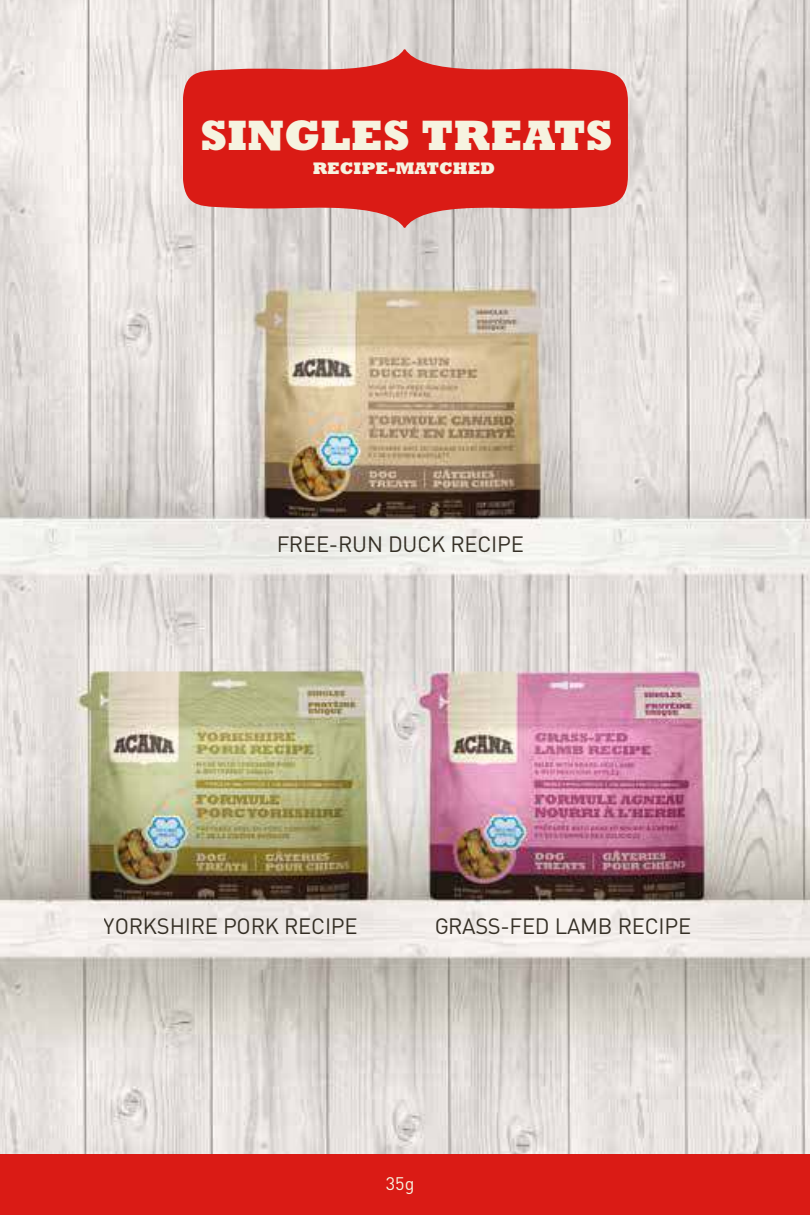
<style>
.page{position:relative;width:810px;height:1215px;background:#fff}
.page>*{position:absolute;margin:0;border:0;box-sizing:border-box;transform-origin:0 0}
.t1{font:800 43.2px "Rockwell Std";color:#f6f3e0}
.t2{font:22.05px "DIN";letter-spacing:-.01em;color:#130d02}
.t3{font:18px "DIN";color:#f6f3e0}
.t4{font:800 17.1px "Rockwell Std";color:#f6f3e0}
</style>
<div class="page">
<img style="left:0;top:0;width:810px;height:1154px">
<div style="left:0;top:1154px;width:810px;height:61px;background:#da1b15"></div>
<svg style="left:183px;top:49px;width:445px;height:179px;background:#da433e"></svg>
<h1 class="t1" style="left:201px;top:119px;width:414px">SINGLES TREATS</h1>
<p class="t4" style="left:313px;top:162px;width:184px">RECIPE-MATCHED</p>
<p class="t2" style="left:276px;top:532px;width:249px">FREE-RUN DUCK RECIPE</p>
<p class="t2" style="left:104px;top:914px;width:255px">YORKSHIRE PORK RECIPE</p>
<p class="t2" style="left:434px;top:914px;width:259px">GRASS-FED LAMB RECIPE</p>
<p class="t3" style="left:386px;top:1176px;width:30px">35g</p>
</div>
